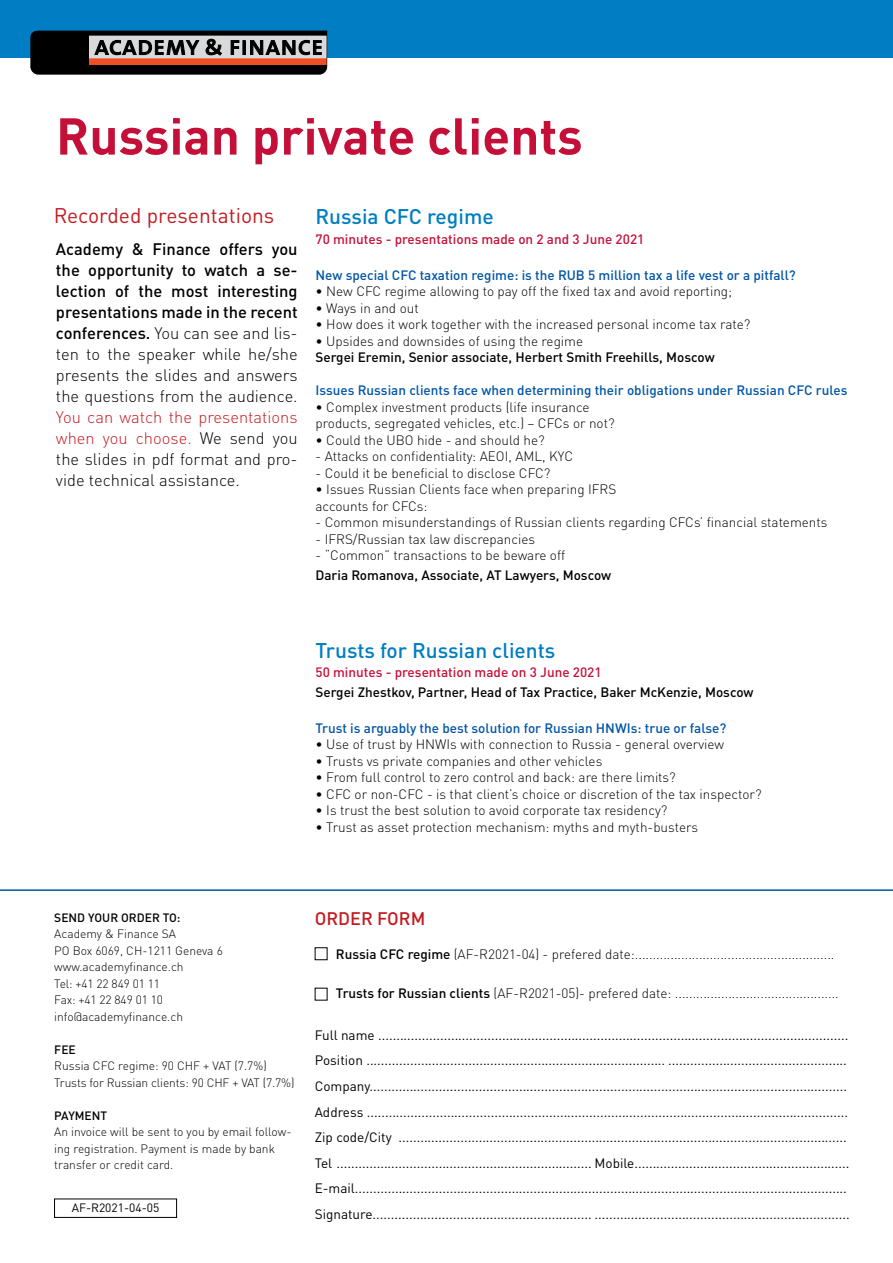
<style>
.page{position:relative;width:893px;height:1263px;background:#fff}
.page>*{position:absolute;margin:0;border:0;box-sizing:border-box;transform-origin:0 0}
.t1{font:700 51px "DIN Pro";color:#c41039}
.t2{font:500 21px "DIN Pro";color:#007dc3}
.t3{font:21px "DIN Pro";color:#c31c22}
.t4{font:500 18px "DIN Pro";color:#c31c22}
.t5{font:500 16.5px/21px "DIN Pro";color:#000;text-align:justify}
.t6{font:300 16.5px/21px "DIN Pro";color:#000;text-align:justify}
.t7{font:13.5px/25.5px "DIN Pro";color:#000}
.t8{font:300 13.5px/16.5px "DIN Pro";color:#000}
.t9{font:500 13.5px "DIN Pro";color:#0054a6}
.t10{font:500 13.5px "DIN Pro";color:#000}
.t11{font:500 13.5px "DIN Pro";color:#c41039}
.t12{font:300 12px/16.5px "DIN Pro";color:#000}
.t13{font:500 12px "DIN Pro";color:#000}
.t14{font:12px "DIN Pro";color:#000}
.s1{font-weight:300}
.s2{color:#c31c22}
.s3{font-weight:500}
</style>
<div class="page">
<div style="left:0;top:0;width:893px;height:58px;background:#007dc3"></div>
<svg style="left:31px;top:31px;width:296px;height:43px;background:#4a4848"></svg>
<div style="left:90px;top:59px;width:236px;height:5px;background:#f04e23"></div>
<div style="left:90px;top:59px;width:236px;height:6px;border:1px solid #f04e23"></div>
<hr style="left:0;top:889px;width:893px;height:2px;background:#0054a6">
<h1 class="t1" style="left:56px;top:94px;width:528px">Russian private clients</h1>
<h2 class="t3" style="left:54px;top:199px;width:222px">Recorded presentations</h2>
<p class="t5" style="left:56px;top:236px;width:243px">Academy &amp; Finance offers you the opportunity to watch a se&shy;lection of the most interesting presentations made in the recent conferences. <span class="s1">You can see and lis&shy;ten to the speaker while he/she presents the slides and answers the questions from the audience.</span></p>
<p class="t6" style="left:56px;top:405px;width:243px"><span class="s2">You can watch the presentations when you choose.</span> We send you the slides in pdf format and pro&shy;vide technical assistance.</p>
<h2 class="t2" style="left:315px;top:200px;width:180px">Russia CFC regime</h2>
<p class="t11" style="left:315px;top:228px;width:330px">70 minutes - presentations made on 2 and 3 June 2021</p>
<p class="t9" style="left:315px;top:264px;width:482px">New special CFC taxation regime: is the RUB 5 million tax a life vest or a pitfall?</p>
<p class="t8" style="left:315px;top:282px;width:418px">• New CFC regime allowing to pay off the fixed tax and avoid reporting;</p>
<p class="t8" style="left:315px;top:298px;width:105px">• Ways in and out</p>
<p class="t8" style="left:315px;top:315px;width:436px">• How does it work together with the increased personal income tax rate?</p>
<p class="t8" style="left:315px;top:331px;width:269px">• Upsides and downsides of using the regime</p>
<p class="t10" style="left:315px;top:346px;width:401px">Sergei Eremin, Senior associate, Herbert Smith Freehills, Moscow</p>
<p class="t9" style="left:315px;top:379px;width:533px">Issues Russian clients face when determining their obligations under Russian CFC rules</p>
<p class="t8" style="left:315px;top:397px;width:301px">• Complex investment products (life insurance products, segregated vehicles, etc.) – CFCs or not?</p>
<p class="t8" style="left:315px;top:430px;width:231px">• Could the UBO hide - and should he?</p>
<p class="t8" style="left:315px;top:447px;width:259px">- Attacks on confidentiality: AEOI, AML, KYC</p>
<p class="t8" style="left:315px;top:463px;width:236px">- Could it be beneficial to disclose CFC?</p>
<p class="t8" style="left:315px;top:480px;width:302px">• Issues Russian Clients face when preparing IFRS accounts for CFCs:</p>
<p class="t8" style="left:315px;top:513px;width:513px">- Common misunderstandings of Russian clients regarding CFCs’ financial statements</p>
<p class="t8" style="left:315px;top:529px;width:221px">- IFRS/Russian tax law discrepancies</p>
<p class="t8" style="left:315px;top:546px;width:251px">- “Common” transactions to be beware off</p>
<p class="t10" style="left:315px;top:564px;width:297px">Daria Romanova, Associate, AT Lawyers, Moscow</p>
<h2 class="t2" style="left:315px;top:633px;width:241px">Trusts for Russian clients</h2>
<p class="t11" style="left:315px;top:661px;width:288px">50 minutes - presentation made on 3 June 2021</p>
<p class="t10" style="left:315px;top:681px;width:440px">Sergei Zhestkov, Partner, Head of Tax Practice, Baker McKenzie, Moscow</p>
<p class="t9" style="left:315px;top:717px;width:412px">Trust is arguably the best solution for Russian HNWIs: true or false?</p>
<p class="t8" style="left:315px;top:735px;width:410px">• Use of trust by HNWIs with connection to Russia - general overview</p>
<p class="t8" style="left:315px;top:751px;width:288px">• Trusts vs private companies and other vehicles</p>
<p class="t8" style="left:315px;top:768px;width:362px">• From full control to zero control and back: are there limits?</p>
<p class="t8" style="left:315px;top:784px;width:448px">• CFC or non-CFC - is that client’s choice or discretion of the tax inspector?</p>
<p class="t8" style="left:315px;top:801px;width:354px">• Is trust the best solution to avoid corporate tax residency?</p>
<p class="t8" style="left:315px;top:817px;width:384px">• Trust as asset protection mechanism: myths and myth-busters</p>
<p class="t13" style="left:54px;top:908px;width:128px">SEND YOUR ORDER TO:</p>
<p class="t12" style="left:54px;top:925px;width:170px">Academy &amp; Finance SA<br>PO Box 6069, CH-1211 Geneva 6 www.academyfinance.ch<br>Tel: +41 22 849 01 11<br>Fax: +41 22 849 01 10 info@academyfinance.ch</p>
<p class="t13" style="left:54px;top:1040px;width:23px">FEE</p>
<p class="t12" style="left:54px;top:1057px;width:242px">Russia CFC regime: 90 CHF + VAT (7.7%)<br>Trusts for Russian clients: 90 CHF + VAT (7.7%)</p>
<p class="t13" style="left:54px;top:1106px;width:54px">PAYMENT</p>
<p class="t12" style="left:54px;top:1123px;width:239px">An invoice will be sent to you by email follow&shy;ing registration. Payment is made by bank transfer or credit card.</p>
<p class="t14" style="left:72px;top:1198px;width:89px">AF-R2021-04-05</p>
<h3 class="t4" style="left:315px;top:903px;width:112px">ORDER FORM</h3>
<p class="t8" style="left:336px;top:945px;width:500px"><span class="s3">Russia CFC regime</span> (AF-R2021-04) - prefered date:........................................................</p>
<p class="t8" style="left:336px;top:984px;width:504px"><span class="s3">Trusts for Russian clients</span> (AF-R2021-05)- prefered date: ..............................................</p>
<p class="t7" style="left:315px;top:1021px;width:536px">Full name .................................................................................................................................<br>Position .................................................................................. .................................................<br>Company...................................................................................................................................<br>Address ....................................................................................................................................<br>Zip code/City ...........................................................................................................................<br>Tel ...................................................................... Mobile...........................................................<br>E-mail.......................................................................................................................................<br>Signature............................................................ ......................................................................</p>
</div>
